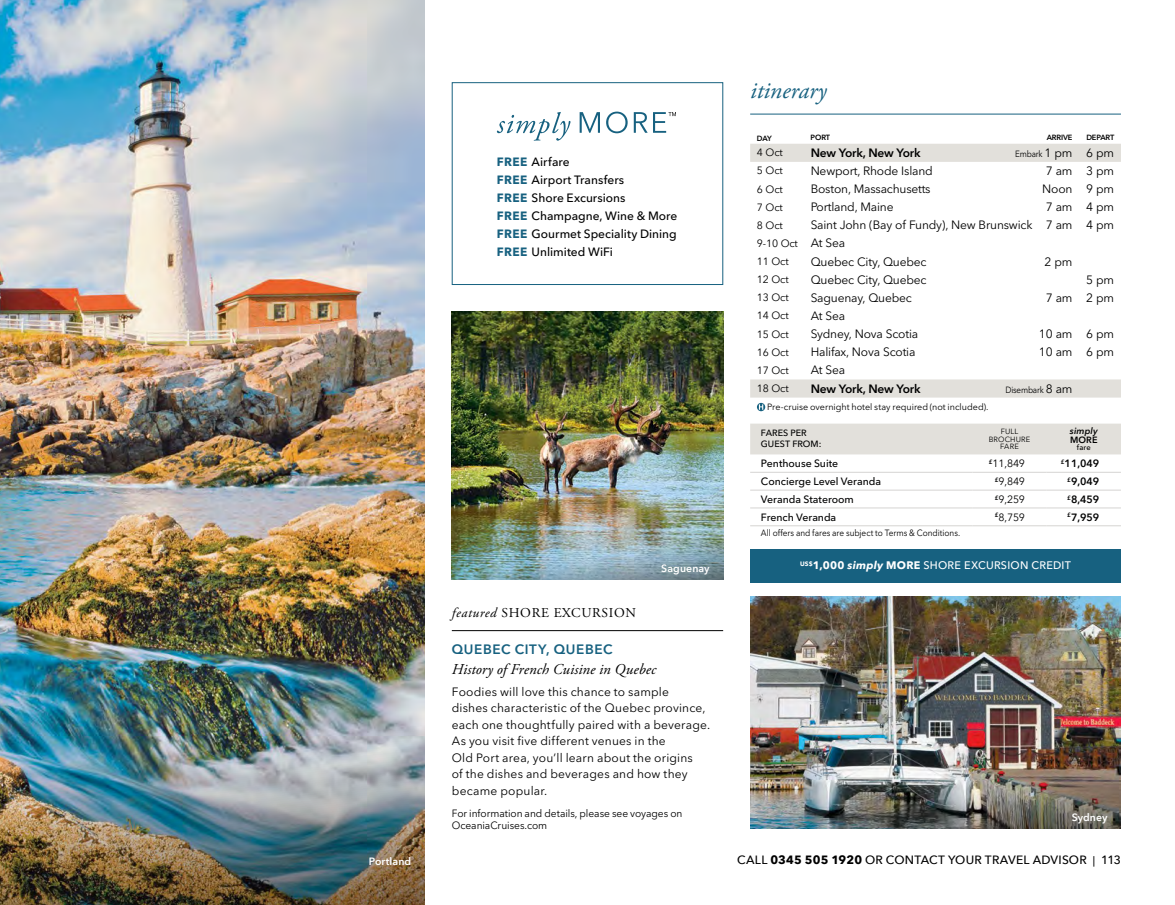
<style>
.page{position:relative;width:1175px;height:905px;background:#fff}
.page>*{position:absolute;margin:0;border:0;box-sizing:border-box;transform-origin:0 0}
.t1{font:italic 24px "Adobe Garamond Pro";color:#176180}
.t2{font:italic 15px "Adobe Garamond Pro";letter-spacing:.01em;color:#000}
.t3{font:13.5px "Adobe Garamond Pro";letter-spacing:.05em;color:#000}
.t4{font:600 13.5px "Avenir Next LT Pro";letter-spacing:.045em;color:#176180}
.t5{font:12px/16.5px "Avenir Next LT Pro";letter-spacing:.01em;color:#000}
.t6{font:12px "Avenir Next LT Pro";letter-spacing:-.015em;color:#000}
.t7{font:500 12px/18px "Avenir Next LT Pro";color:#000}
.t8{font:500 12px "Avenir Next";letter-spacing:.02em;color:#000}
.t9{font:600 12px "Avenir Next LT Pro";letter-spacing:-.015em;color:#000}
.t10{font:500 10.8px "Avenir Next LT Pro";letter-spacing:.025em;color:#fff}
.t11{font:10.5px/12px "Avenir Next LT Pro";letter-spacing:-.01em;color:#000}
.t12{font:500 10.5px "Avenir Next LT Pro";letter-spacing:-.005em;color:#000}
.t13{font:600 10.5px "Avenir Next LT Pro";color:#000}
.t14{font:600 10.5px "Avenir Next LT Pro";letter-spacing:.01em;color:#fff}
.t15{font:9px "Avenir Next LT Pro";letter-spacing:-.005em;color:#000}
.t16{font:9px "Avenir Next LT Pro";letter-spacing:-.005em;color:#000;scale:.92 1}
.t17{font:500 9px/10.6px "Avenir Next LT Pro";letter-spacing:.005em;color:#000}
.t18{font:9px "Avenir Next LT Pro";letter-spacing:-.005em;color:#000;scale:.9 1}
.t19{font:9px "Avenir Next LT Pro";letter-spacing:-.025em;color:#000;scale:.9 1}
.t20{font:italic 600 9px "Avenir Next LT Pro";letter-spacing:.015em;color:#000}
.t21{font:600 9px "Avenir Next LT Pro";color:#000}
.t22{font:600 7.5px "Avenir Next LT Pro";letter-spacing:-.015em;color:#000}
.t23{font:7.5px/7.5px "Avenir Next LT Pro";letter-spacing:.02em;color:#000;text-align:center}
.t24{font:500 7.5px "Avenir Next LT Pro";color:#000}
.s1{font-weight:700;color:#176180}
.s2{font-style:italic}
.s3{font-size:12px}
.s4{font-weight:700}
.s5{font-weight:700;font-style:italic}
.s6{font-size:10.5px}
</style>
<div class="page">
<hr style="left:750px;top:114px;width:370px;height:1px;background:#176180">
<hr style="left:452px;top:630px;width:271px;height:1px;background:#000">
<div style="left:452px;top:82px;width:271px;height:203px;border:1px solid #176180"></div>
<svg style="left:497px;top:112px;width:179px;height:29px"></svg>
<img style="left:452px;top:312px;width:271px;height:214px">
<img style="left:750px;top:596px;width:370px;height:169px">
<img style="left:452px;top:526px;width:271px;height:54px">
<img style="left:750px;top:765px;width:370px;height:63px">
<svg style="left:750px;top:144px;width:370px;height:253px"></svg>
<svg style="left:757px;top:403px;width:8px;height:8px"></svg>
<img style="left:0;top:0;width:425px;height:616px">
<img style="left:0;top:616px;width:425px;height:288px">
<div style="left:750px;top:549px;width:370px;height:34px;background:#176180"></div>
<div style="left:750px;top:423px;width:370px;height:31px;background:#e2e0db"></div>
<hr style="left:750px;top:472px;width:222px;height:1px;background:#d5d4d2">
<hr style="left:972px;top:472px;width:74px;height:1px;background:#d5d4d2">
<hr style="left:1046px;top:472px;width:74px;height:1px;background:#d5d4d2">
<hr style="left:750px;top:490px;width:222px;height:1px;background:#d5d4d2">
<hr style="left:972px;top:490px;width:74px;height:1px;background:#d5d4d2">
<hr style="left:1046px;top:490px;width:74px;height:1px;background:#d5d4d2">
<hr style="left:750px;top:507px;width:222px;height:1px;background:#d5d4d2">
<hr style="left:972px;top:507px;width:74px;height:1px;background:#d5d4d2">
<hr style="left:1046px;top:507px;width:74px;height:1px;background:#d5d4d2">
<hr style="left:750px;top:525px;width:222px;height:1px;background:#d5d4d2">
<hr style="left:972px;top:525px;width:74px;height:1px;background:#d5d4d2">
<hr style="left:1046px;top:525px;width:74px;height:1px;background:#d5d4d2">
<p class="t14" style="left:369px;top:854px;width:44px">Portland</p>
<p class="t7" style="left:497px;top:153px;width:182px"><span class="s1">FREE</span> Airfare<br><span class="s1">FREE</span> Airport Transfers<br><span class="s1">FREE</span> Shore Excursions<br><span class="s1">FREE</span> Champagne, Wine &amp; More<br><span class="s1">FREE</span> Gourmet Speciality Dining<br><span class="s1">FREE</span> Unlimited WiFi</p>
<p class="t3" style="left:452px;top:604px;width:186px"><span class="s2">featured</span> SHORE EXCURSION</p>
<p class="t14" style="left:661px;top:562px;width:50px">Saguenay</p>
<p class="t4" style="left:452px;top:641px;width:162px">QUEBEC CITY, QUEBEC</p>
<p class="t2" style="left:452px;top:659px;width:206px">History of French Cuisine in Quebec</p>
<p class="t5" style="left:452px;top:683px;width:260px">Foodies will love this chance to sample<br>dishes characteristic of the Quebec province, each one thoughtfully paired with a beverage.<br>As you visit five different venues in the<br>Old Port area, you’ll learn about the origins<br>of the dishes and beverages and how they became popular.</p>
<p class="t11" style="left:452px;top:807px;width:232px">For information and details, please see voyages on<br>OceaniaCruises.com</p>
<h1 class="t1" style="left:750px;top:76px;width:78px">itinerary</h1>
<p class="t22" style="left:757px;top:133px;width:16px">DAY</p>
<p class="t22" style="left:810px;top:133px;width:21px">PORT</p>
<p class="t22" style="left:1046px;top:133px;width:27px">ARRIVE</p>
<p class="t22" style="left:1086px;top:133px;width:30px">DEPART</p>
<p class="t11" style="left:757px;top:147px;width:27px">4 Oct</p>
<p class="t9" style="left:810px;top:145px;width:111px">New York, New York</p>
<p class="t18" style="left:1015px;top:148px;width:111px">Embark <span class="s3">1 pm 6 pm</span></p>
<p class="t11" style="left:757px;top:165px;width:27px">5 Oct</p>
<p class="t6" style="left:810px;top:164px;width:124px">Newport, Rhode Island</p>
<p class="t5" style="left:1045px;top:162px;width:70px">7 am 3 pm</p>
<p class="t11" style="left:757px;top:183px;width:27px">6 Oct</p>
<p class="t6" style="left:810px;top:182px;width:121px">Boston, Massachusetts</p>
<p class="t5" style="left:1042px;top:181px;width:73px">Noon 9 pm</p>
<p class="t11" style="left:757px;top:201px;width:27px">7 Oct</p>
<p class="t6" style="left:810px;top:200px;width:84px">Portland, Maine</p>
<p class="t5" style="left:1045px;top:199px;width:70px">7 am 4 pm</p>
<p class="t11" style="left:757px;top:219px;width:27px">8 Oct</p>
<p class="t6" style="left:810px;top:218px;width:305px">Saint John (Bay of Fundy), New Brunswick 7 am 4 pm</p>
<p class="t11" style="left:757px;top:234px;width:90px;line-height:18.1px">9-10 Oct <span class="s3">At Sea<br></span>11 Oct</p>
<p class="t6" style="left:810px;top:254px;width:117px">Quebec City, Quebec</p>
<p class="t5" style="left:1044px;top:253px;width:29px">2 pm</p>
<p class="t11" style="left:757px;top:273px;width:33px">12 Oct</p>
<p class="t6" style="left:810px;top:272px;width:117px">Quebec City, Quebec</p>
<p class="t5" style="left:1086px;top:271px;width:29px">5 pm</p>
<p class="t11" style="left:757px;top:291px;width:33px">13 Oct</p>
<p class="t6" style="left:810px;top:290px;width:103px">Saguenay, Quebec</p>
<p class="t5" style="left:1045px;top:289px;width:70px">7 am 2 pm</p>
<p class="t11" style="left:757px;top:310px;width:33px">14 Oct</p>
<p class="t5" style="left:810px;top:307px;width:36px">At Sea</p>
<p class="t11" style="left:757px;top:328px;width:33px">15 Oct</p>
<p class="t6" style="left:810px;top:327px;width:109px">Sydney, Nova Scotia</p>
<p class="t5" style="left:1039px;top:326px;width:77px">10 am 6 pm</p>
<p class="t11" style="left:757px;top:346px;width:33px">16 Oct</p>
<p class="t6" style="left:810px;top:345px;width:106px">Halifax, Nova Scotia</p>
<p class="t5" style="left:1039px;top:344px;width:77px">10 am 6 pm</p>
<p class="t11" style="left:757px;top:364px;width:33px">17 Oct</p>
<p class="t5" style="left:810px;top:362px;width:36px">At Sea</p>
<p class="t11" style="left:757px;top:382px;width:33px">18 Oct</p>
<p class="t9" style="left:810px;top:381px;width:111px">New York, New York</p>
<p class="t19" style="left:1005px;top:384px;width:76px">Disembark <span class="s3">8 am</span></p>
<p class="t15" style="left:767px;top:401px;width:223px">Pre-cruise overnight hotel stay required (not included).</p>
<p class="t17" style="left:761px;top:427px;width:62px">FARES PER<br>GUEST FROM:</p>
<p class="t23" style="left:988px;top:428px;width:43px">FULL<br>BROCHURE<br>FARE</p>
<p class="t20" style="left:1069px;top:425px;width:29px">simply</p>
<p class="t21" style="left:1070px;top:434px;width:29px">MORE</p>
<p class="t24" style="left:1076px;top:443px;width:15px">fare</p>
<p class="t12" style="left:761px;top:457px;width:79px">Penthouse Suite</p>
<p class="t11" style="left:988px;top:457px;width:38px"><sup>£</sup>11,849</p>
<p class="t13" style="left:1060px;top:457px;width:40px"><sup>£</sup>11,049</p>
<p class="t12" style="left:761px;top:475px;width:122px">Concierge Level Veranda</p>
<p class="t11" style="left:994px;top:475px;width:32px"><sup>£</sup>9,849</p>
<p class="t13" style="left:1067px;top:475px;width:34px"><sup>£</sup>9,049</p>
<p class="t12" style="left:761px;top:493px;width:94px">Veranda Stateroom</p>
<p class="t11" style="left:994px;top:493px;width:32px"><sup>£</sup>9,259</p>
<p class="t13" style="left:1067px;top:493px;width:34px"><sup>£</sup>8,459</p>
<p class="t12" style="left:761px;top:511px;width:77px">French Veranda</p>
<p class="t11" style="left:994px;top:511px;width:32px"><sup>£</sup>8,759</p>
<p class="t13" style="left:1067px;top:511px;width:34px"><sup>£</sup>7,959</p>
<p class="t16" style="left:761px;top:527px;width:218px">All offers and fares are subject to Terms &amp; Conditions.</p>
<p class="t10" style="left:800px;top:559px;width:272px"><sup>US$</sup><span class="s4">1,000</span> <span class="s5">simply</span> <span class="s4">MORE</span> SHORE EXCURSION CREDIT</p>
<p class="t14" style="left:1071px;top:811px;width:37px">Sydney</p>
<p class="t8" style="left:737px;top:850px;width:385px">CALL <span class="s4">0345 505 1920</span> OR CONTACT YOUR TRAVEL ADVISOR <span class="s6">|</span> 113</p>
</div>
